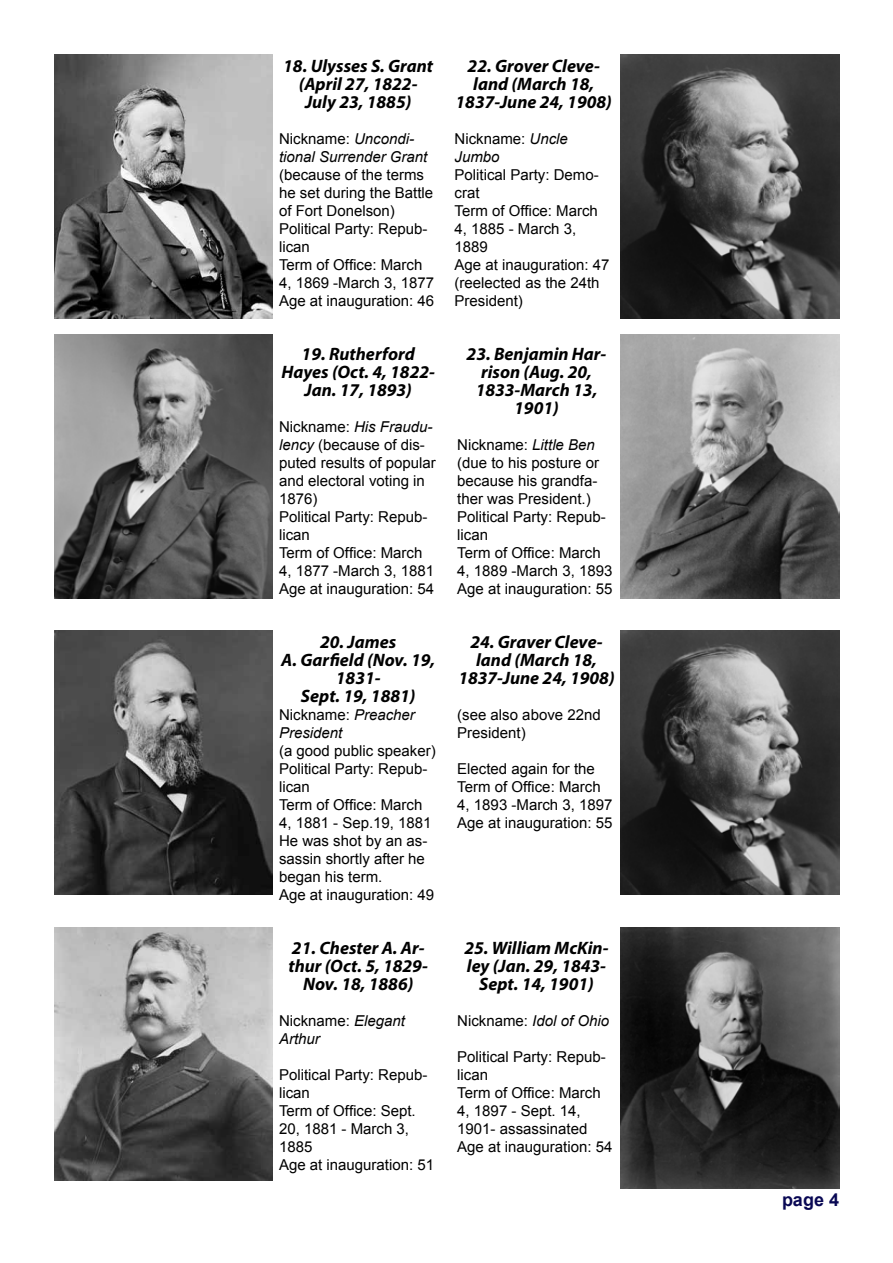
<style>
.page{position:relative;width:893px;height:1263px;background:#fff}
.page>*{position:absolute;margin:0;border:0;box-sizing:border-box;transform-origin:0 0}
.t1{font:italic 700 18px/18px "Myriad Pro";color:#000;text-align:center}
.t2{font:700 18px "Arial";color:#090854}
.t3{font:15px/18px "Arial";color:#000}
.t4{font:italic 15px/18px "Arial";color:#000}
.s1{font-style:normal}
.s2{font-style:italic}
</style>
<div class="page">
<img style="left:54px;top:335px;width:219px;height:263px">
<img style="left:54px;top:631px;width:219px;height:264px">
<img style="left:54px;top:927px;width:219px;height:253px">
<img style="left:54px;top:54px;width:219px;height:264px">
<img style="left:620px;top:335px;width:219px;height:263px">
<img style="left:620px;top:631px;width:219px;height:264px">
<img style="left:620px;top:927px;width:219px;height:261px">
<img style="left:620px;top:54px;width:219px;height:264px">
<p class="t1" style="left:283px;top:56px;width:152px">18. Ulysses S. Grant (April 27, 1822-<br>July 23, 1885)</p>
<p class="t4" style="left:279px;top:130px;width:150px"><span class="s1">Nickname:</span> Uncondi&shy;tional Surrender Grant</p>
<p class="t3" style="left:279px;top:166px;width:157px">(because of the terms he set during the Battle of Fort Donelson)<br>Political Party: Repub&shy;lican<br>Term of Office: March<br>4, 1869 -March 3, 1877<br>Age at inauguration: 46</p>
<p class="t1" style="left:281px;top:344px;width:155px">19. Rutherford<br>Hayes (Oct. 4, 1822-<br>Jan. 17, 1893)</p>
<p class="t3" style="left:279px;top:418px;width:158px">Nickname: <span class="s2">His Fraudu&shy;lency</span> (because of dis&shy;puted results of popular and electoral voting in<br>1876)<br>Political Party: Repub&shy;lican<br>Term of Office: March<br>4, 1877 -March 3, 1881<br>Age at inauguration: 54</p>
<p class="t1" style="left:281px;top:632px;width:155px">20. James<br>A. Garfield (Nov. 19,<br>1831-<br>Sept. 19, 1881)</p>
<p class="t4" style="left:279px;top:706px;width:137px"><span class="s1">Nickname:</span> Preacher<br>President</p>
<p class="t3" style="left:279px;top:742px;width:158px">(a good public speaker)<br>Political Party: Repub&shy;lican<br>Term of Office: March<br>4, 1881 - Sep.19, 1881<br>He was shot by an as&shy;sassin shortly after he began his term.<br>Age at inauguration: 49</p>
<p class="t1" style="left:289px;top:938px;width:141px">21. Chester A. Ar&shy;thur (Oct. 5, 1829-<br>Nov. 18, 1886)</p>
<p class="t4" style="left:279px;top:1012px;width:127px"><span class="s1">Nickname:</span> Elegant<br>Arthur</p>
<p class="t3" style="left:279px;top:1066px;width:157px">Political Party: Repub&shy;lican<br>Term of Office: Sept.<br>20, 1881 - March 3,<br>1885<br>Age at inauguration: 51</p>
<p class="t1" style="left:456px;top:56px;width:158px">22. Grover Cleve&shy;land (March 18,<br>1837-June 24, 1908)</p>
<p class="t4" style="left:454px;top:130px;width:115px"><span class="s1">Nickname:</span> Uncle<br>Jumbo</p>
<p class="t3" style="left:454px;top:166px;width:157px">Political Party: Demo&shy;crat<br>Term of Office: March<br>4, 1885 - March 3,<br>1889<br>Age at inauguration: 47 (reelected as the 24th<br>President)</p>
<p class="t1" style="left:467px;top:344px;width:141px">23. Benjamin Har&shy;rison (Aug. 20,<br>1833-March 13,<br>1901)</p>
<p class="t3" style="left:457px;top:436px;width:157px">Nickname: <span class="s2">Little Ben </span>(due to his posture or because his grandfa&shy;ther was President.)<br>Political Party: Repub&shy;lican<br>Term of Office: March<br>4, 1889 -March 3, 1893<br>Age at inauguration: 55</p>
<p class="t1" style="left:458px;top:632px;width:158px">24. Graver Cleve&shy;land (March 18,<br>1837-June 24, 1908)</p>
<p class="t3" style="left:457px;top:706px;width:145px">(see also above 22nd<br>President)</p>
<p class="t3" style="left:457px;top:760px;width:157px">Elected again for the<br>Term of Office: March<br>4, 1893 -March 3, 1897<br>Age at inauguration: 55</p>
<p class="t1" style="left:464px;top:938px;width:145px">25. William McKin&shy;ley (Jan. 29, 1843-<br>Sept. 14, 1901)</p>
<p class="t4" style="left:457px;top:1012px;width:153px"><span class="s1">Nickname:</span> Idol of Ohio</p>
<p class="t3" style="left:457px;top:1048px;width:157px">Political Party: Repub&shy;lican<br>Term of Office: March<br>4, 1897 - Sept. 14,<br>1901- assassinated<br>Age at inauguration: 54</p>
<p class="t2" style="left:782px;top:1188px;width:59px">page 4</p>
</div>
